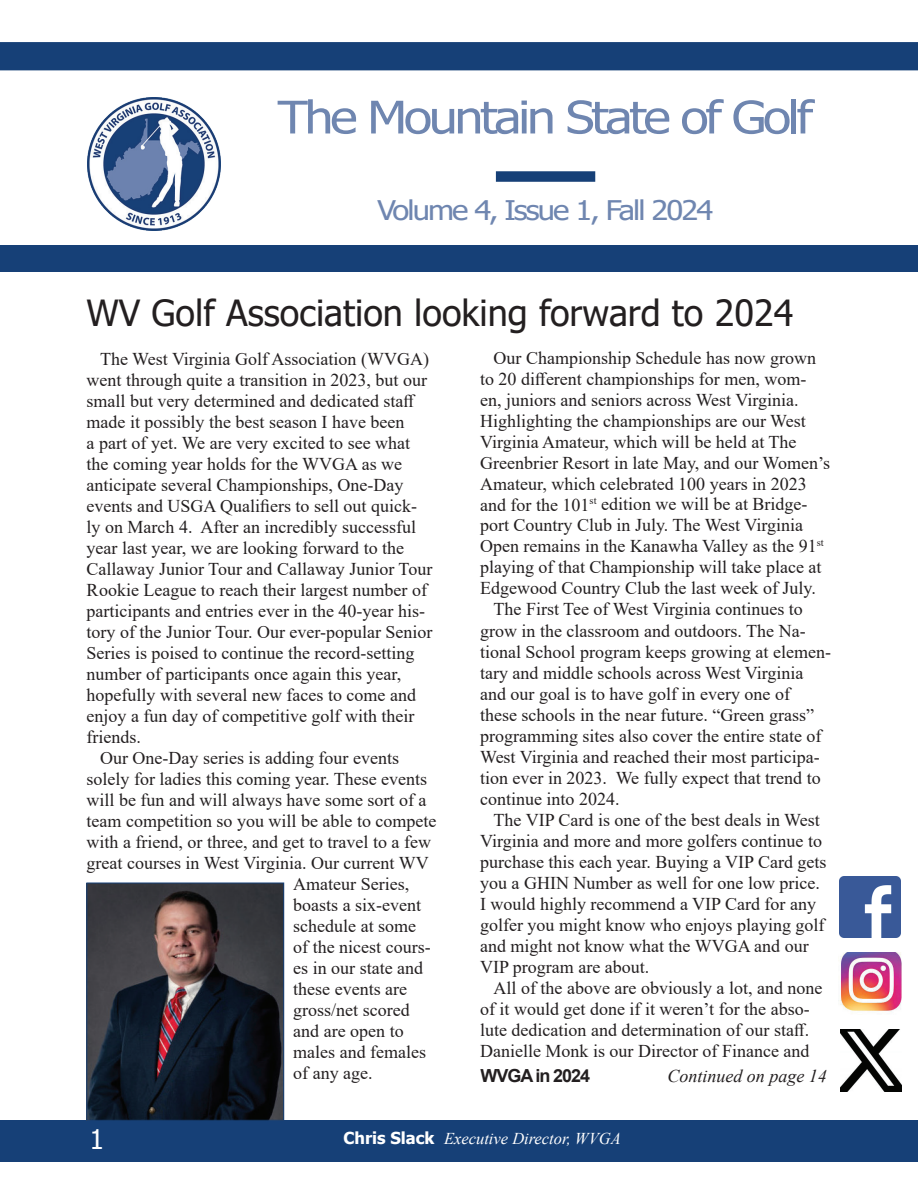
<style>
.page{position:relative;width:918px;height:1188px;background:#fff}
.page>*{position:absolute;margin:0;border:0;box-sizing:border-box;transform-origin:0 0}
.t1{font:45px "Tahoma";letter-spacing:-.06em;color:#6f86b0;scale:1.15 1}
.t2{font:36px "Tahoma";color:#231f20}
.t3{font:27px "Tahoma";letter-spacing:-.06em;color:#6f86b0;scale:1.15 1}
.t4{font:27px "Tahoma";color:#fff}
.t5{font:18px "Times New Roman";color:#231f20}
.t6{font:italic 18px "Times New Roman";color:#231f20}
.t7{font:700 18px "Arial";letter-spacing:-.06em;color:#231f20}
.t8{font:italic 16.5px "Times New Roman";color:#fff}
.s1{font-family:"Tahoma";font-weight:700;font-style:normal}
</style>
<div class="page">
<img style="left:88px;top:98px;width:133px;height:133px">
<div style="left:496px;top:171px;width:99px;height:11px;background:#164077"></div>
<div style="left:0;top:42px;width:918px;height:28px;background:#164077"></div>
<div style="left:0;top:245px;width:918px;height:27px;background:#164077"></div>
<div style="left:0;top:1120px;width:918px;height:42px;background:#164077"></div>
<img style="left:839px;top:877px;width:61px;height:61px">
<img style="left:840px;top:1029px;width:61px;height:63px">
<img style="left:839px;top:953px;width:62px;height:59px">
<img style="left:89px;top:885px;width:193px;height:233px">
<div style="left:87px;top:883px;width:197px;height:237px;border:1px solid #164077"></div>
<h1 class="t1" style="left:278px;top:87px;width:467px">The Mountain State of Golf</h1>
<h3 class="t3" style="left:377px;top:192px;width:294px">Volume 4, Issue 1, Fall 2024</h3>
<h2 class="t2" style="left:86px;top:289px;width:708px">WV Golf Association looking forward to 2024</h2>
<p class="t5" style="left:100px;top:346px;width:330px">The West Virginia Golf Association (WVGA)</p>
<p class="t5" style="left:87px;top:367px;width:342px">went through quite a transition in 2023, but our</p>
<p class="t5" style="left:87px;top:388px;width:331px">small but very determined and dedicated staff</p>
<p class="t5" style="left:87px;top:409px;width:319px">made it possibly the best season I have been</p>
<p class="t5" style="left:87px;top:430px;width:325px">a part of yet. We are very excited to see what</p>
<p class="t5" style="left:87px;top:451px;width:317px">the coming year holds for the WVGA as we</p>
<p class="t5" style="left:87px;top:472px;width:318px">anticipate several Championships, One-Day</p>
<p class="t5" style="left:87px;top:493px;width:332px">events and USGA Qualifiers to sell out quick-</p>
<p class="t5" style="left:87px;top:514px;width:331px">ly on March 4. After an incredibly successful</p>
<p class="t5" style="left:87px;top:535px;width:319px">year last year, we are looking forward to the</p>
<p class="t5" style="left:87px;top:556px;width:347px">Callaway Junior Tour and Callaway Junior Tour</p>
<p class="t5" style="left:87px;top:577px;width:342px">Rookie League to reach their largest number of</p>
<p class="t5" style="left:87px;top:598px;width:340px">participants and entries ever in the 40-year his-</p>
<p class="t5" style="left:87px;top:619px;width:347px">tory of the Junior Tour. Our ever-popular Senior</p>
<p class="t5" style="left:87px;top:640px;width:329px">Series is poised to continue the record-setting</p>
<p class="t5" style="left:87px;top:661px;width:316px">number of participants once again this year,</p>
<p class="t5" style="left:87px;top:682px;width:331px">hopefully with several new faces to come and</p>
<p class="t5" style="left:87px;top:703px;width:329px">enjoy a fun day of competitive golf with their</p>
<p class="t5" style="left:87px;top:724px;width:56px">friends.</p>
<p class="t5" style="left:100px;top:745px;width:300px">Our One-Day series is adding four events</p>
<p class="t5" style="left:87px;top:766px;width:342px">solely for ladies this coming year. These events</p>
<p class="t5" style="left:87px;top:787px;width:341px">will be fun and will always have some sort of a</p>
<p class="t5" style="left:87px;top:808px;width:351px">team competition so you will be able to compete</p>
<p class="t5" style="left:87px;top:829px;width:346px">with a friend, or three, and get to travel to a few</p>
<p class="t5" style="left:87px;top:850px;width:344px">great courses in West Virginia. Our current WV</p>
<p class="t5" style="left:293px;top:871px;width:117px">Amateur Series,</p>
<p class="t5" style="left:293px;top:892px;width:129px">boasts a six-event</p>
<p class="t5" style="left:293px;top:913px;width:124px">schedule at some</p>
<p class="t5" style="left:293px;top:934px;width:139px">of the nicest cours-</p>
<p class="t5" style="left:293px;top:955px;width:131px">es in our state and</p>
<p class="t5" style="left:293px;top:976px;width:115px">these events are</p>
<p class="t5" style="left:293px;top:997px;width:118px">gross/net scored</p>
<p class="t5" style="left:293px;top:1018px;width:112px">and are open to</p>
<p class="t5" style="left:293px;top:1039px;width:134px">males and females</p>
<p class="t5" style="left:293px;top:1060px;width:81px">of any age.</p>
<p class="t5" style="left:494px;top:345px;width:324px">Our Championship Schedule has now grown</p>
<p class="t5" style="left:480px;top:366px;width:328px">to 20 different championships for men, wom-</p>
<p class="t5" style="left:480px;top:387px;width:320px">en, juniors and seniors across West Virginia.</p>
<p class="t5" style="left:480px;top:408px;width:327px">Highlighting the championships are our West</p>
<p class="t5" style="left:480px;top:429px;width:318px">Virginia Amateur, which will be held at The</p>
<p class="t5" style="left:480px;top:450px;width:351px">Greenbrier Resort in late May, and our Women’s</p>
<p class="t5" style="left:480px;top:471px;width:328px">Amateur, which celebrated 100 years in 2023</p>
<p class="t5" style="left:480px;top:492px;width:329px">and for the 101<sup>st</sup> edition we will be at Bridge-</p>
<p class="t5" style="left:480px;top:513px;width:324px">port Country Club in July. The West Virginia</p>
<p class="t5" style="left:480px;top:534px;width:345px">Open remains in the Kanawha Valley as the 91<sup>st</sup></p>
<p class="t5" style="left:480px;top:555px;width:343px">playing of that Championship will take place at</p>
<p class="t5" style="left:480px;top:576px;width:337px">Edgewood Country Club the last week of July.</p>
<p class="t5" style="left:494px;top:597px;width:311px">The First Tee of West Virginia continues to</p>
<p class="t5" style="left:480px;top:618px;width:327px">grow in the classroom and outdoors. The Na-</p>
<p class="t5" style="left:480px;top:639px;width:352px">tional School program keeps growing at elemen-</p>
<p class="t5" style="left:480px;top:660px;width:325px">tary and middle schools across West Virginia</p>
<p class="t5" style="left:480px;top:681px;width:311px">and our goal is to have golf in every one of</p>
<p class="t5" style="left:480px;top:702px;width:335px">these schools in the near future. “Green grass”</p>
<p class="t5" style="left:480px;top:723px;width:343px">programming sites also cover the entire state of</p>
<p class="t5" style="left:480px;top:744px;width:341px">West Virginia and reached their most participa-</p>
<p class="t5" style="left:480px;top:765px;width:342px">tion ever in 2023. We fully expect that trend to</p>
<p class="t5" style="left:480px;top:786px;width:141px">continue into 2024.</p>
<p class="t5" style="left:494px;top:807px;width:328px">The VIP Card is one of the best deals in West</p>
<p class="t5" style="left:480px;top:828px;width:344px">Virginia and more and more golfers continue to</p>
<p class="t5" style="left:480px;top:849px;width:348px">purchase this each year. Buying a VIP Card gets</p>
<p class="t5" style="left:480px;top:870px;width:341px">you a GHIN Number as well for one low price.</p>
<p class="t5" style="left:480px;top:891px;width:337px">I would highly recommend a VIP Card for any</p>
<p class="t5" style="left:480px;top:912px;width:346px">golfer you might know who enjoys playing golf</p>
<p class="t5" style="left:480px;top:933px;width:330px">and might not know what the WVGA and our</p>
<p class="t5" style="left:480px;top:954px;width:171px">VIP program are about.</p>
<p class="t5" style="left:494px;top:975px;width:330px">All of the above are obviously a lot, and none</p>
<p class="t5" style="left:480px;top:996px;width:331px">of it would get done if it weren’t for the abso-</p>
<p class="t5" style="left:480px;top:1017px;width:331px">lute dedication and determination of our staff.</p>
<p class="t5" style="left:480px;top:1038px;width:331px">Danielle Monk is our Director of Finance and</p>
<p class="t7" style="left:481px;top:1063px;width:111px">WVGA in 2024</p>
<p class="t6" style="left:667px;top:1063px;width:161px">Continued on page 14</p>
<h3 class="t4" style="left:90px;top:1121px;width:16px">1</h3>
<p class="t8" style="left:343px;top:1127px;width:279px"><span class="s1">Chris Slack</span> Executive Director, WVGA</p>
</div>
